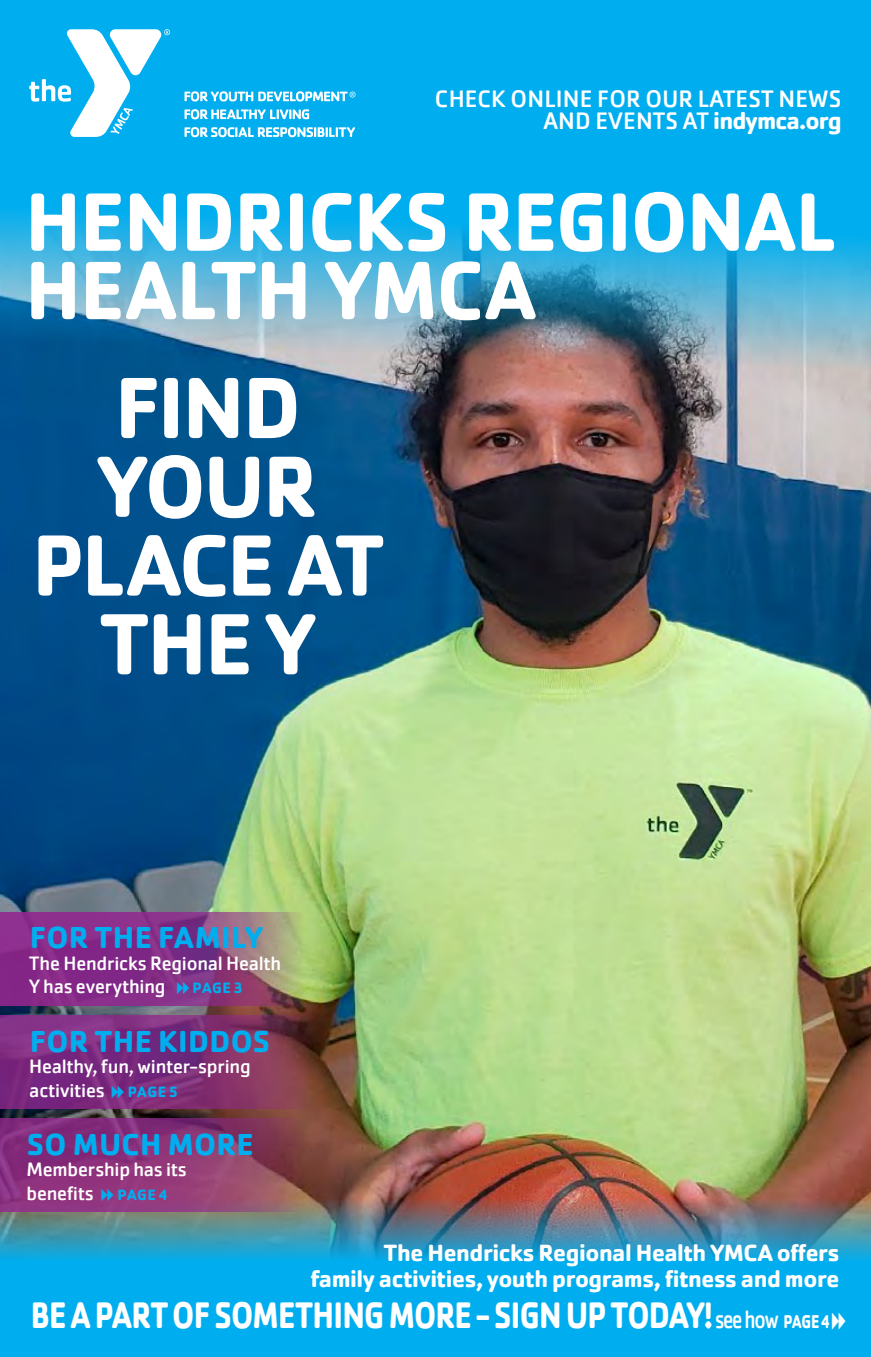
<style>
.page{position:relative;width:871px;height:1357px;background:#fff}
.page>*{position:absolute;margin:0;border:0;box-sizing:border-box;transform-origin:0 0}
.t1{font:700 90px/78.8px "Cachet Pro";letter-spacing:-.02em;color:#fff;text-align:center}
.CLASS_DESCRIPTION{font:700 85.73px "Cachet Pro";letter-spacing:-.01em;color:#fff;scale:.95 1}
.t2{font:700 38.25px "Cachet Pro";letter-spacing:-.025em;color:#fff;scale:.83 1}
.t3{font:700 31.5px "Cachet Pro";letter-spacing:.01em;color:#00aeef}
.t4{font:24.75px/22.5px "Cachet Pro";letter-spacing:.005em;color:#fff;text-align:right}
.t5{font:700 24.3px/25.7px "Cachet Pro";letter-spacing:-.015em;color:#fff;text-align:right}
.t6{font:20.25px/23.2px "Cachet Pro";letter-spacing:-.01em;color:#fff}
.t7{font:700 15.53px "Cachet Pro";letter-spacing:.035em;color:#00aeef}
.s1{font-weight:700}
.s2{font-weight:700;font-size:15.53px;color:#00aeef}
.s3{font-weight:400;font-size:26.1px}
.s4{font-size:19.12px}
</style>
<div class="page">
<img style="left:0;top:0;width:871px;height:1357px">
<svg style="left:102px;top:1188px;width:12px;height:12px"></svg>
<svg style="left:177px;top:982px;width:12px;height:12px"></svg>
<svg style="left:112px;top:1085px;width:12px;height:12px"></svg>
<svg style="left:832px;top:1312px;width:13px;height:17px"></svg>
<p class="t4" style="left:435px;top:87px;width:408px">CHECK ONLINE FOR OUR LATEST NEWS<br>AND EVENTS AT <span class="s1">indymca.org</span></p>
<p class="CLASS_DESCRIPTION" style="left:25px;top:169px;width:856px">HENDRICKS REGIONAL</p>
<p class="CLASS_DESCRIPTION" style="left:25px;top:237px;width:538px">HEALTH YMCA</p>
<p class="t1" style="left:32px;top:368px;width:353px">FIND<br>YOUR<br>PLACE AT<br>THE Y</p>
<p class="t3" style="left:30px;top:917px;width:235px">FOR THE FAMILY</p>
<p class="t6" style="left:29px;top:951px;width:253px">The Hendricks Regional Health<br>Y has everything <span class="s2">PAGE 3</span></p>
<p class="t3" style="left:30px;top:1022px;width:242px">FOR THE KIDDOS</p>
<p class="t6" style="left:29px;top:1055px;width:223px">Healthy, fun, winter-spring activities</p>
<p class="t7" style="left:128px;top:1081px;width:51px">PAGE 5</p>
<p class="t3" style="left:27px;top:1124px;width:228px">SO MUCH MORE</p>
<p class="t6" style="left:26px;top:1158px;width:162px">Membership has its benefits</p>
<p class="t7" style="left:118px;top:1184px;width:51px">PAGE 4</p>
<p class="t5" style="left:311px;top:1240px;width:530px">The Hendricks Regional Health YMCA offers<br>family activities, youth programs, fitness and more</p>
<p class="t2" style="left:31px;top:1291px;width:964px">BE A PART OF SOMETHING MORE - SIGN UP TODAY!<span class="s3">see how</span> <span class="s4">PAGE 4</span></p>
</div>
